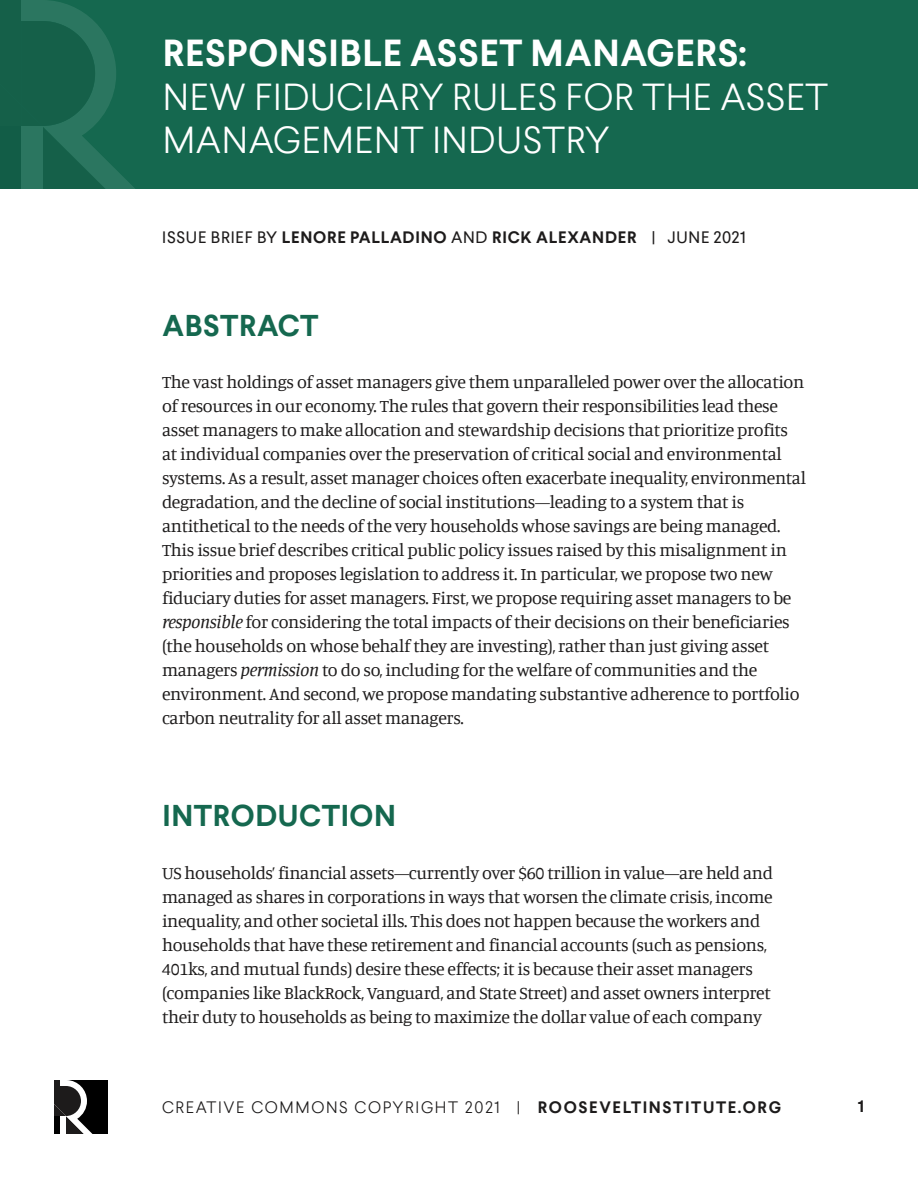
<style>
.page{position:relative;width:918px;height:1188px;background:#fff}
.page>*{position:absolute;margin:0;border:0;box-sizing:border-box;transform-origin:0 0}
.t1{font:300 37.5px/43.5px "Larsseit";letter-spacing:.02em;color:#fff}
.t2{font:700 37.5px "Larsseit";letter-spacing:.02em;color:#fff}
.t3{font:700 30px "Larsseit";letter-spacing:.02em;color:#15684f}
.t4{font:18px/24px "Manuale";letter-spacing:-.02em;color:#1d1b1b}
.t5{font:700 16.5px "Larsseit";letter-spacing:.045em;color:#1d1b1b}
.t6{font:300 16.5px "Larsseit";letter-spacing:.1em;color:#1d1b1b}
.s1{font-weight:400}
.s2{font-style:italic}
.s3{font-weight:700}
</style>
<div class="page">
<svg style="left:54px;top:1080px;width:54px;height:54px"></svg>
<div style="left:0;top:0;width:918px;height:189px;background:#15684f"></div>
<svg style="left:0;top:0;width:135px;height:189px"></svg>
<h1 class="t2" style="left:163px;top:28px;width:585px">RESPONSIBLE ASSET MANAGERS:</h1>
<h1 class="t1" style="left:163px;top:74px;width:667px">NEW FIDUCIARY RULES FOR THE ASSET<br>MANAGEMENT INDUSTRY</h1>
<p class="t5" style="left:162px;top:226px;width:585px"><span class="s1">ISSUE BRIEF BY</span> LENORE PALLADINO <span class="s1">AND</span> RICK ALEXANDER <span class="s1">| JUNE 2021</span></p>
<h2 class="t3" style="left:163px;top:305px;width:158px">ABSTRACT</h2>
<p class="t4" style="left:162px;top:369px;width:646px">The vast holdings of asset managers give them unparalleled power over the allocation of resources in our economy. The rules that govern their responsibilities lead these asset managers to make allocation and stewardship decisions that prioritize profits at individual companies over the preservation of critical social and environmental systems. As a result, asset manager choices often exacerbate inequality, environmental degradation, and the decline of social institutions—leading to a system that is antithetical to the needs of the very households whose savings are being managed.<br>This issue brief describes critical public policy issues raised by this misalignment in priorities and proposes legislation to address it. In particular, we propose two new fiduciary duties for asset managers. First, we propose requiring asset managers to be <span class="s2">responsible</span> for considering the total impacts of their decisions on their beneficiaries (the households on whose behalf they are investing), rather than just giving asset managers <span class="s2">permission</span> to do so, including for the welfare of communities and the environment. And second, we propose mandating substantive adherence to portfolio carbon neutrality for all asset managers.</p>
<h2 class="t3" style="left:163px;top:796px;width:235px">INTRODUCTION</h2>
<p class="t4" style="left:162px;top:860px;width:613px">US households’ financial assets—currently over $60 trillion in value—are held and managed as shares in corporations in ways that worsen the climate crisis, income inequality, and other societal ills. This does not happen because the workers and households that have these retirement and financial accounts (such as pensions, 401ks, and mutual funds) desire these effects; it is because their asset managers (companies like BlackRock, Vanguard, and State Street) and asset owners interpret their duty to households as being to maximize the dollar value of each company</p>
<p class="t6" style="left:162px;top:1096px;width:621px">CREATIVE COMMONS COPYRIGHT 2021 | <span class="s3">ROOSEVELTINSTITUTE.ORG</span></p>
<p class="t5" style="left:858px;top:1096px;width:8px">1</p>
</div>
